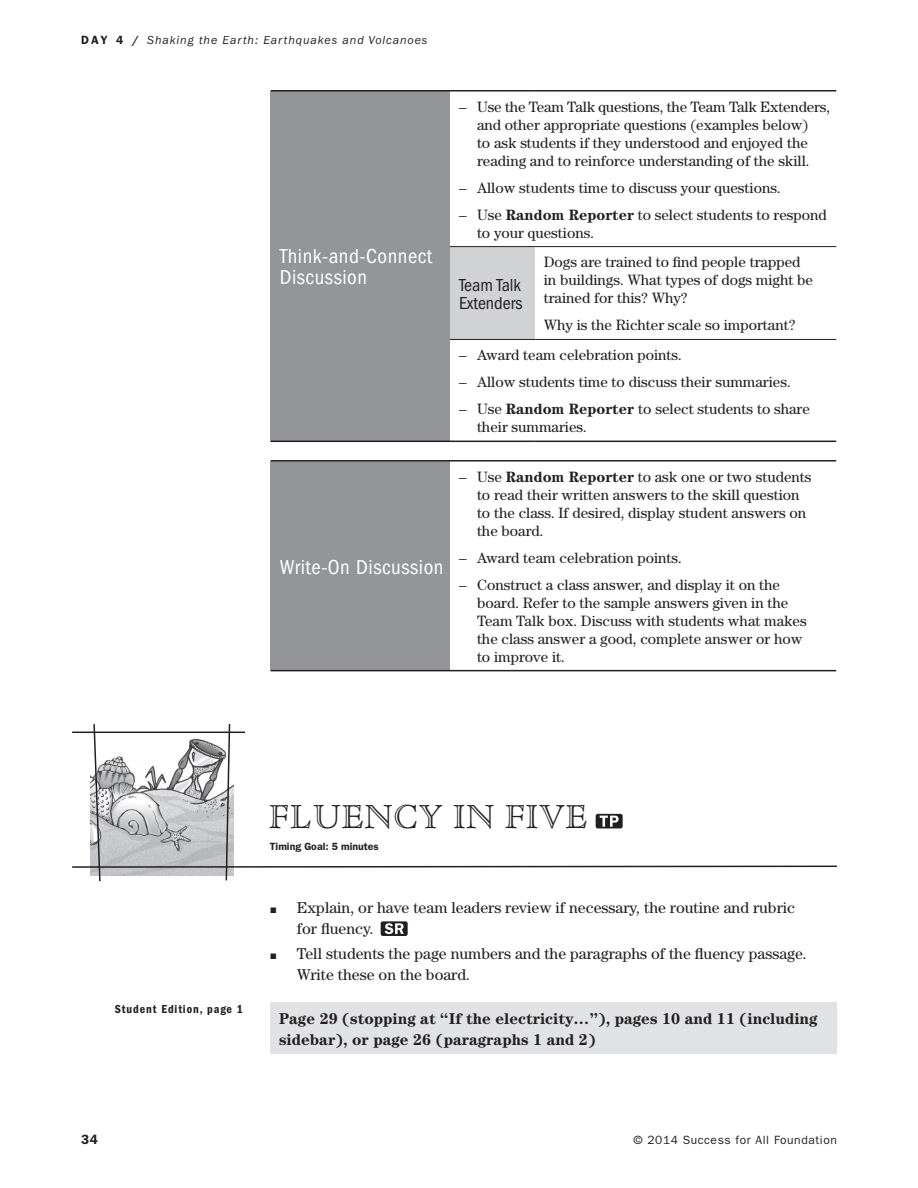
<style>
.page{position:relative;width:918px;height:1188px;background:#fff}
.page>*{position:absolute;margin:0;border:0;box-sizing:border-box;transform-origin:0 0}
.t1{font:36px "Cloister Open Face";letter-spacing:.025em;color:#231f20}
.t2{font:condensed 21px/21px "Franklin Gothic";letter-spacing:.025em;color:#fff}
.t3{font:condensed 18px/18px "Franklin Gothic";color:#231f20}
.t4{font:15.75px/21px "Century";color:#231f20}
.t5{font:700 15.75px/21px "Century";color:#231f20}
.t6{font:15px/18px "Century";color:#231f20}
.t7{font:600 13.5px "Franklin Gothic";color:#231f20}
.t8{font:italic 12px "Franklin Gothic";letter-spacing:.075em;color:#231f20}
.t9{font:12px "Franklin Gothic";letter-spacing:.05em;color:#231f20}
.t10{font:600 condensed 12px "Franklin Gothic";letter-spacing:.075em;color:#231f20}
.t11{font:600 10.5px "Franklin Gothic";color:#231f20}
.s1{font-weight:600;font-style:normal}
.s2{font-weight:700}
</style>
<div class="page">
<div style="left:271px;top:91px;width:179px;height:350px;background:#939598"></div>
<div style="left:450px;top:247px;width:85px;height:92px;background:#d1d2d4"></div>
<hr style="left:271px;top:441px;width:179px;height:1px;background:#231f20">
<hr style="left:450px;top:441px;width:85px;height:1px;background:#231f20">
<hr style="left:535px;top:441px;width:301px;height:1px;background:#231f20">
<hr style="left:271px;top:90px;width:179px;height:2px;background:#231f20">
<hr style="left:450px;top:90px;width:85px;height:2px;background:#231f20">
<hr style="left:535px;top:90px;width:301px;height:2px;background:#231f20">
<hr style="left:450px;top:339px;width:85px;height:1px;background:#231f20">
<hr style="left:535px;top:339px;width:301px;height:1px;background:#231f20">
<hr style="left:450px;top:246px;width:85px;height:1px;background:#231f20">
<hr style="left:535px;top:246px;width:301px;height:1px;background:#231f20">
<div style="left:271px;top:461px;width:179px;height:210px;background:#939598"></div>
<hr style="left:271px;top:460px;width:179px;height:2px;background:#231f20">
<hr style="left:271px;top:670px;width:179px;height:1px;background:#231f20">
<hr style="left:450px;top:670px;width:386px;height:1px;background:#231f20">
<hr style="left:450px;top:460px;width:386px;height:2px;background:#231f20">
<svg style="left:72px;top:724px;width:765px;height:158px"></svg>
<div style="left:270px;top:1003px;width:567px;height:51px;background:#e1e2e4"></div>
<div style="left:381px;top:921px;width:27px;height:15px;background:#231f20;border-radius:2px"></div>
<svg style="left:385px;top:923px;width:19px;height:11px"></svg>
<p class="t8" style="left:81px;top:33px;width:348px"><span class="s1">Day 4 /</span> Shaking the Earth: Earthquakes and Volcanoes</p>
<h2 class="t2" style="left:280px;top:246px;width:154px">Think-and-Connect<br>Discussion</h2>
<h2 class="t2" style="left:280px;top:556px;width:165px">Write-On Discussion</h2>
<p class="t6" style="left:459px;top:97px;width:373px;text-align:center">– Use the Team Talk questions, the Team Talk Extenders, and other appropriate questions (examples below)<br>to ask students if they understood and enjoyed the reading and to reinforce understanding of the skill.</p>
<p class="t6" style="left:459px;top:178px;width:323px">– Allow students time to discuss your questions.</p>
<p class="t6" style="left:477px;top:205px;width:351px;text-indent:-18px">– Use <span class="s2">Random Reporter</span> to select students to respond to your questions.</p>
<p class="t3" style="left:459px;top:276px;width:65px">Team Talk<br>Extenders</p>
<p class="t6" style="left:544px;top:253px;width:271px">Dogs are trained to find people trapped in buildings. What types of dogs might be trained for this? Why?</p>
<p class="t6" style="left:544px;top:316px;width:253px">Why is the Richter scale so important?</p>
<p class="t6" style="left:459px;top:346px;width:225px">– Award team celebration points.</p>
<p class="t6" style="left:459px;top:373px;width:333px">– Allow students time to discuss their summaries.</p>
<p class="t6" style="left:477px;top:400px;width:334px;text-indent:-18px">– Use <span class="s2">Random Reporter</span> to select students to share their summaries.</p>
<p class="t6" style="left:477px;top:467px;width:336px;text-indent:-18px">– Use <span class="s2">Random Reporter</span> to ask one or two students to read their written answers to the skill question to the class. If desired, display student answers on the board.</p>
<p class="t6" style="left:459px;top:548px;width:225px">– Award team celebration points.</p>
<p class="t6" style="left:477px;top:575px;width:331px;text-indent:-18px">– Construct a class answer, and display it on the board. Refer to the sample answers given in the Team Talk box. Discuss with students what makes the class answer a good, complete answer or how to improve it.</p>
<p class="t10" style="left:115px;top:1002px;width:130px">Student Edition, page 1</p>
<h1 class="t1" style="left:269px;top:798px;width:320px">FLUENCY IN FIVE</h1>
<p class="t11" style="left:270px;top:840px;width:111px">Timing Goal: 5 minutes</p>
<p class="t4" style="left:297px;top:897px;width:500px">Explain, or have team leaders review if necessary, the routine and rubric for fluency.</p>
<p class="t4" style="left:297px;top:943px;width:511px">Tell students the page numbers and the paragraphs of the fluency passage.<br>Write these on the board.</p>
<p class="t5" style="left:279px;top:1008px;width:540px">Page 29 (stopping at “If the electricity…”), pages 10 and 11 (including sidebar), or page 26 (paragraphs 1 and 2)</p>
<p class="t7" style="left:81px;top:1132px;width:18px">34</p>
<p class="t9" style="left:633px;top:1133px;width:205px">© 2014 Success for All Foundation</p>
</div>
